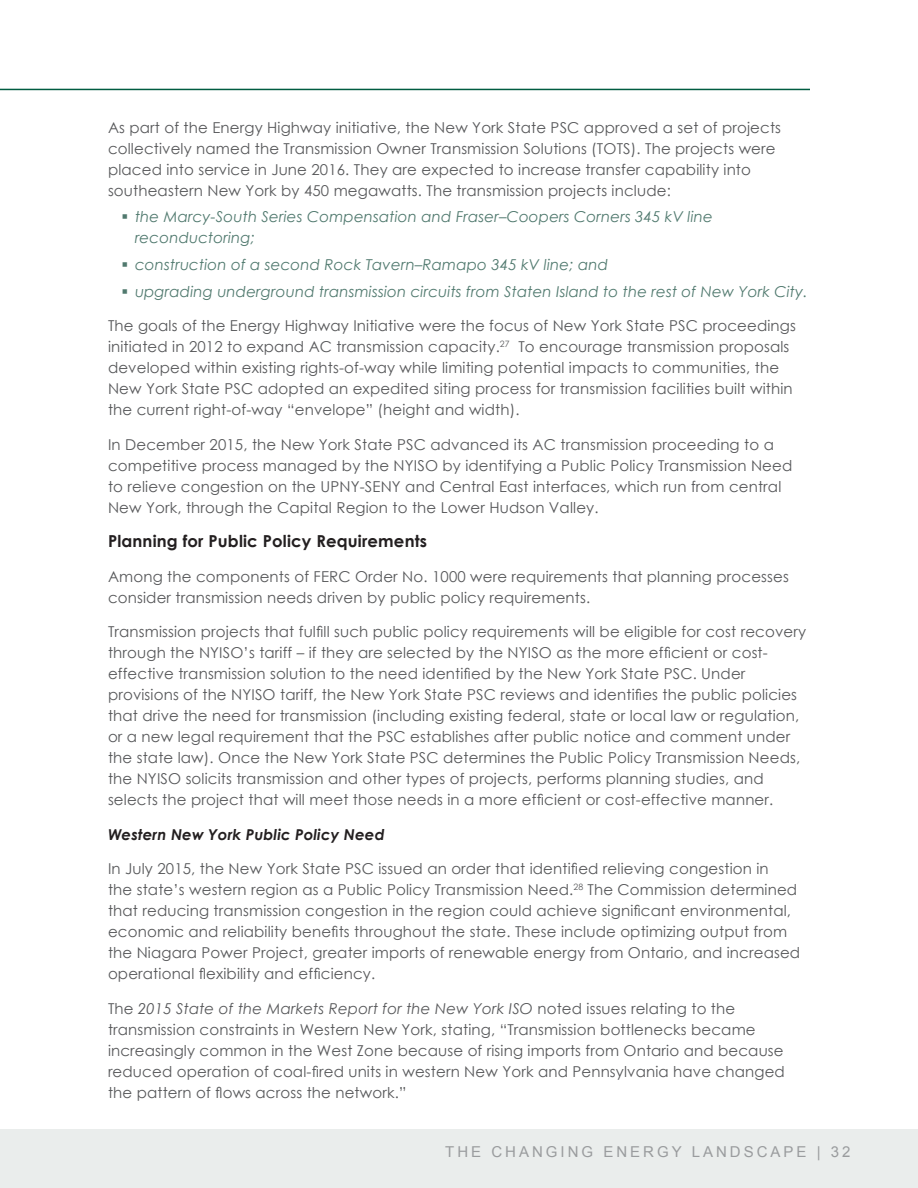
<style>
.page{position:relative;width:918px;height:1188px;background:#fff}
.page>*{position:absolute;margin:0;border:0;box-sizing:border-box;transform-origin:0 0}
.heading_5{font:700 16.5px "Century Gothic";letter-spacing:.01em;color:#231f20}
.paragraph_text{font:15px/21px "Century Gothic";letter-spacing:.01em;color:#57585a}
.t1{font:italic 15px/21px "Century Gothic";letter-spacing:.01em;color:#50796e}
.heading_5-2{font:italic 700 15px "Century Gothic";letter-spacing:.01em;color:#231f20}
.t2{font:15px "Arial";letter-spacing:.2em;color:#9a9c9e}
.s1{font-style:italic}
</style>
<div class="page">
<hr style="left:0;top:89px;width:810px;height:1px;background:#005c41">
<div style="left:0;top:1129px;width:918px;height:59px;background:#eaedec"></div>
<p class="paragraph_text" style="left:108px;top:117px;width:675px">As part of the Energy Highway initiative, the New York State PSC approved a set of projects collectively named the Transmission Owner Transmission Solutions (TOTS). The projects were placed into service in June 2016. They are expected to increase transfer capability into southeastern New York by 450 megawatts. The transmission projects include:</p>
<p class="t1" style="left:135px;top:206px;width:580px">the Marcy-South Series Compensation and Fraser–Coopers Corners 345 kV line reconductoring;</p>
<p class="t1" style="left:135px;top:254px;width:474px">construction of a second Rock Tavern–Ramapo 345 kV line; and</p>
<p class="t1" style="left:135px;top:281px;width:674px">upgrading underground transmission circuits from Staten Island to the rest of New York City.</p>
<p class="paragraph_text" style="left:108px;top:315px;width:690px">The goals of the Energy Highway Initiative were the focus of New York State PSC proceedings initiated in 2012 to expand AC transmission capacity.<sup>27</sup> To encourage transmission proposals developed within existing rights-of-way while limiting potential impacts to communities, the New York State PSC adopted an expedited siting process for transmission facilities built within the current right-of-way “envelope” (height and width).</p>
<p class="paragraph_text" style="left:108px;top:434px;width:686px">In December 2015, the New York State PSC advanced its AC transmission proceeding to a competitive process managed by the NYISO by identifying a Public Policy Transmission Need to relieve congestion on the UPNY-SENY and Central East interfaces, which run from central New York, through the Capital Region to the Lower Hudson Valley.</p>
<p class="heading_5" style="left:108px;top:529px;width:321px">Planning for Public Policy Requirements</p>
<p class="paragraph_text" style="left:108px;top:566px;width:682px">Among the components of FERC Order No. 1000 were requirements that planning processes consider transmission needs driven by public policy requirements.</p>
<p class="paragraph_text" style="left:108px;top:621px;width:700px">Transmission projects that fulfill such public policy requirements will be eligible for cost recovery through the NYISO’s tariff – if they are selected by the NYISO as the more efficient or cost&shy;effective transmission solution to the need identified by the New York State PSC. Under provisions of the NYISO tariff, the New York State PSC reviews and identifies the public policies that drive the need for transmission (including existing federal, state or local law or regulation, or a new legal requirement that the PSC establishes after public notice and comment under the state law). Once the New York State PSC determines the Public Policy Transmission Needs, the NYISO solicits transmission and other types of projects, performs planning studies, and selects the project that will meet those needs in a more efficient or cost-effective manner.</p>
<p class="heading_5-2" style="left:108px;top:823px;width:278px">Western New York Public Policy Need</p>
<p class="paragraph_text" style="left:108px;top:858px;width:694px">In July 2015, the New York State PSC issued an order that identified relieving congestion in<br>the state’s western region as a Public Policy Transmission Need.<sup>28</sup> The Commission determined that reducing transmission congestion in the region could achieve significant environmental, economic and reliability benefits throughout the state. These include optimizing output from the Niagara Power Project, greater imports of renewable energy from Ontario, and increased operational flexibility and efficiency.</p>
<p class="paragraph_text" style="left:108px;top:998px;width:678px">The <span class="s1">2015 State of the Markets Report for the New York ISO</span> noted issues relating to the transmission constraints in Western New York, stating, “Transmission bottlenecks became increasingly common in the West Zone because of rising imports from Ontario and because reduced operation of coal-fired units in western New York and Pennsylvania have changed the pattern of flows across the network.”</p>
<p class="t2" style="left:445px;top:1142px;width:407px">THE CHANGING ENERGY LANDSCAPE | 32</p>
</div>
